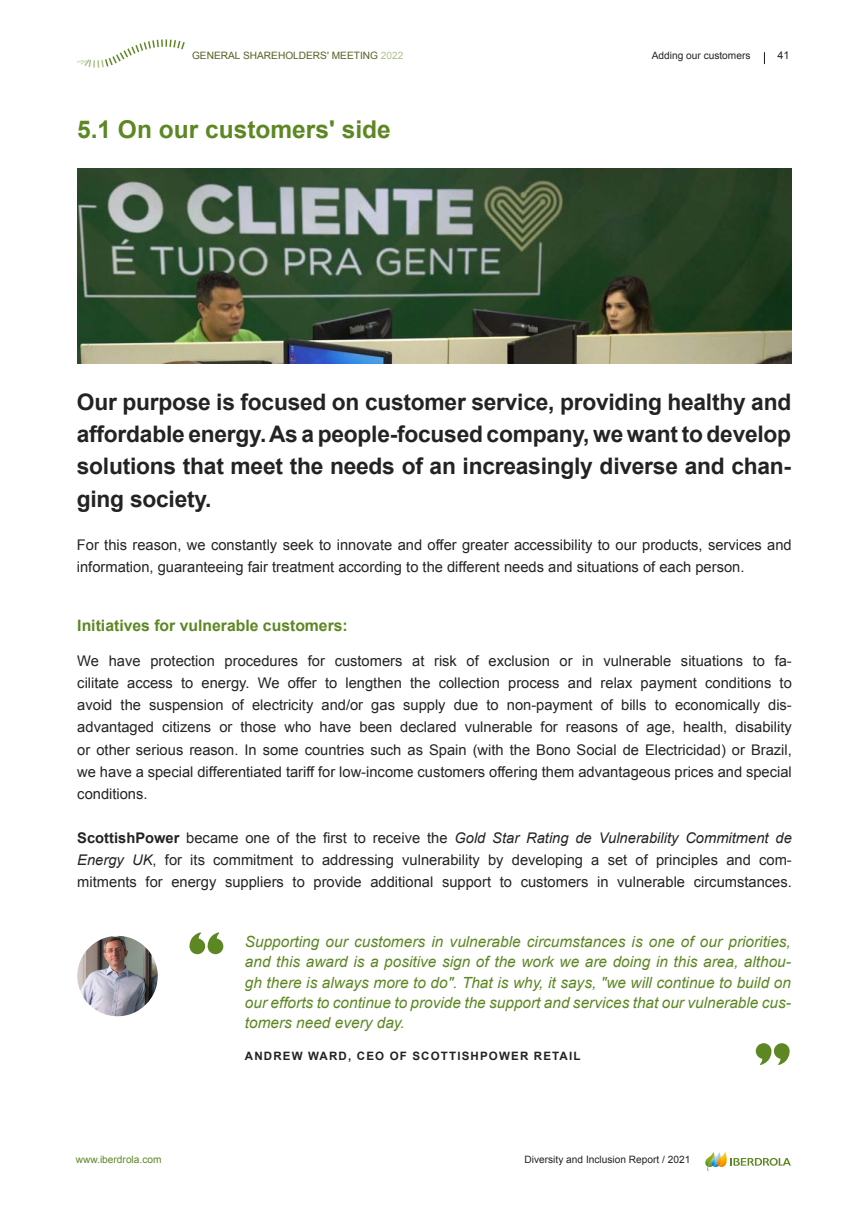
<style>
.page{position:relative;width:868px;height:1228px;background:#fff}
.page>*{position:absolute;margin:0;border:0;box-sizing:border-box;transform-origin:0 0}
.t1{font:700 24.5px "Arial";color:#5d8723}
.t2{font:700 22.75px/32.2px "Arial";letter-spacing:-.01em;color:#232323;text-align:justify}
.t3{font:700 15.75px "Arial";color:#5d8723}
.t4{font:italic 15.4px/20.3px "Arial";color:#5d8723;text-align:justify}
.t5{font:14.7px/22px "Arial";color:#232323;text-align:justify}
.t6{font:700 11.55px "Arial";letter-spacing:.1em;color:#232323}
.t7{font:10.85px "Arial";color:#232323}
.t8{font:10.15px "Arial";color:#232323}
.t9{font:10.15px "Arial";color:#536123}
.t10{font:10.15px "Arial";color:#5d8723}
.s1{color:#afc38e}
.s2{font-weight:700}
.s3{font-style:italic}
</style>
<div class="page">
<svg style="left:764px;top:52px;width:1px;height:12px"></svg>
<svg style="left:705px;top:1151px;width:86px;height:20px"></svg>
<svg style="left:77px;top:39px;width:108px;height:29px"></svg>
<img style="left:77px;top:168px;width:715px;height:196px">
<svg style="left:189px;top:932px;width:34px;height:22px"></svg>
<svg style="left:755px;top:1043px;width:35px;height:22px"></svg>
<img style="left:77px;top:936px;width:81px;height:80px;border-radius:40px">
<p class="t9" style="left:192px;top:48px;width:213px">GENERAL SHAREHOLDERS' MEETING <span class="s1">2022</span></p>
<h1 class="t1" style="left:77px;top:113px;width:315px">5.1 On our customers' side</h1>
<p class="t8" style="left:651px;top:48px;width:100px">Adding our customers</p>
<p class="t7" style="left:777px;top:48px;width:14px">41</p>
<h2 class="t2" style="left:77px;top:387px;width:716px">Our purpose is focused on customer service, providing healthy and affordable energy. As a people-focused company, we want to develop solutions that meet the needs of an increasingly diverse and chan&shy;ging society.</h2>
<p class="t5" style="left:77px;top:533px;width:716px">For this reason, we constantly seek to innovate and offer greater accessibility to our products, services and information, guaranteeing fair treatment according to the different needs and situations of each person.</p>
<p class="t3" style="left:77px;top:615px;width:272px">Initiatives for vulnerable customers:</p>
<p class="t5" style="left:77px;top:650px;width:716px">We have protection procedures for customers at risk of exclusion or in vulnerable situations to fa&shy;cilitate access to energy. We offer to lengthen the collection process and relax payment conditions to avoid the suspension of electricity and/or gas supply due to non-payment of bills to economically dis&shy;advantaged citizens or those who have been declared vulnerable for reasons of age, health, disability or other serious reason. In some countries such as Spain (with the Bono Social de Electricidad) or Brazil, we have a special differentiated tariff for low-income customers offering them advantageous prices and special conditions.</p>
<p class="t5" style="left:77px;top:827px;width:716px"><span class="s2">ScottishPower</span> became one of the first to receive the <span class="s3">Gold Star Rating de Vulnerability Commitment de Energy UK</span>, for its commitment to addressing vulnerability by developing a set of principles and com&shy;mitments for energy suppliers to provide additional support to customers in vulnerable circumstances.</p>
<p class="t4" style="left:245px;top:932px;width:547px">Supporting our customers in vulnerable circumstances is one of our priorities, and this award is a positive sign of the work we are doing in this area, althou&shy;gh there is always more to do". That is why, it says, "we will continue to build on our efforts to continue to provide the support and services that our vulnerable cus&shy;tomers need every day.</p>
<p class="t6" style="left:245px;top:1048px;width:337px">ANDREW WARD, CEO OF SCOTTISHPOWER RETAIL</p>
<p class="t10" style="left:76px;top:1152px;width:87px">www.iberdrola.com</p>
<p class="t8" style="left:524px;top:1152px;width:167px">Diversity and Inclusion Report / 2021</p>
</div>
